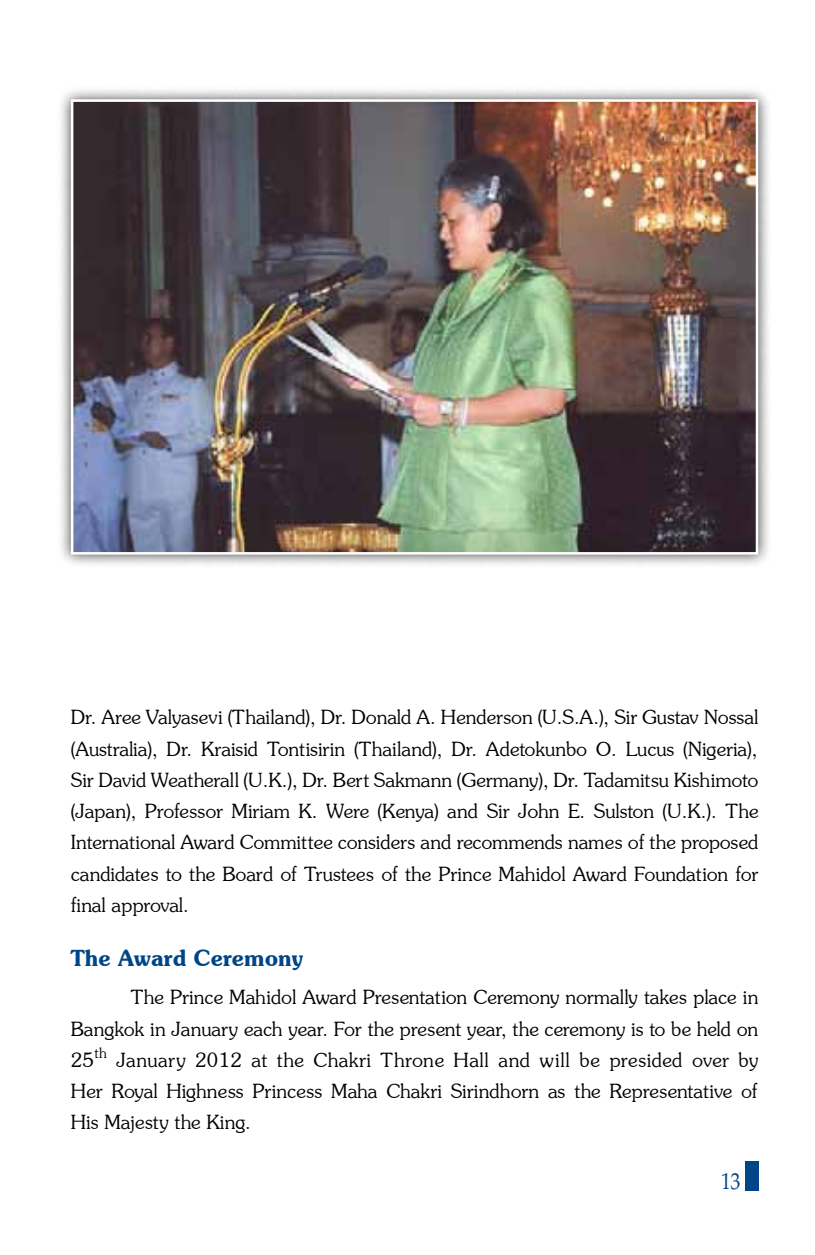
<style>
.page{position:relative;width:815px;height:1255px;background:#fff}
.page>*{position:absolute;margin:0;border:0;box-sizing:border-box;transform-origin:0 0}
.t1{font:35px "UPC Garsia";color:#004588}
.t2{font:600 22.5px "Souvenir IT Cby BT";color:#004588}
.t3{font:21.25px/31.2px "Souvenir";color:#000;text-align:justify}
</style>
<div class="page">
<div style="left:745px;top:1160px;width:13px;height:30px;background:#004588"></div>
<div style="left:57px;top:86px;width:715px;height:482px;background:#000;opacity:.75"></div>
<img style="left:74px;top:102px;width:681px;height:449px">
<div style="left:71px;top:99px;width:687px;height:455px;border:2px solid #fff"></div>
<p class="t3" style="left:71px;top:702px;width:689px">Dr. Aree Valyasevi (Thailand), Dr. Donald A. Henderson (U.S.A.), Sir Gustav Nossal (Australia), Dr. Kraisid Tontisirin (Thailand), Dr. Adetokunbo O. Lucus (Nigeria), Sir David Weatherall (U.K.), Dr. Bert Sakmann (Germany), Dr. Tadamitsu Kishimoto (Japan), Professor Miriam K. Were (Kenya) and Sir John E. Sulston (U.K.). The International Award Committee considers and recommends names of the proposed candidates to the Board of Trustees of the Prince Mahidol Award Foundation for final approval.</p>
<p class="t2" style="left:71px;top:943px;width:234px">The Award Ceremony</p>
<p class="t3" style="left:71px;top:982px;width:689px;text-indent:60px">The Prince Mahidol Award Presentation Ceremony normally takes place in Bangkok in January each year. For the present year, the ceremony is to be held on 25<sup>th</sup> January 2012 at the Chakri Throne Hall and will be presided over by Her Royal Highness Princess Maha Chakri Sirindhorn as the Representative of His Majesty the King.</p>
<p class="t1" style="left:721px;top:1160px;width:21px">13</p>
</div>
